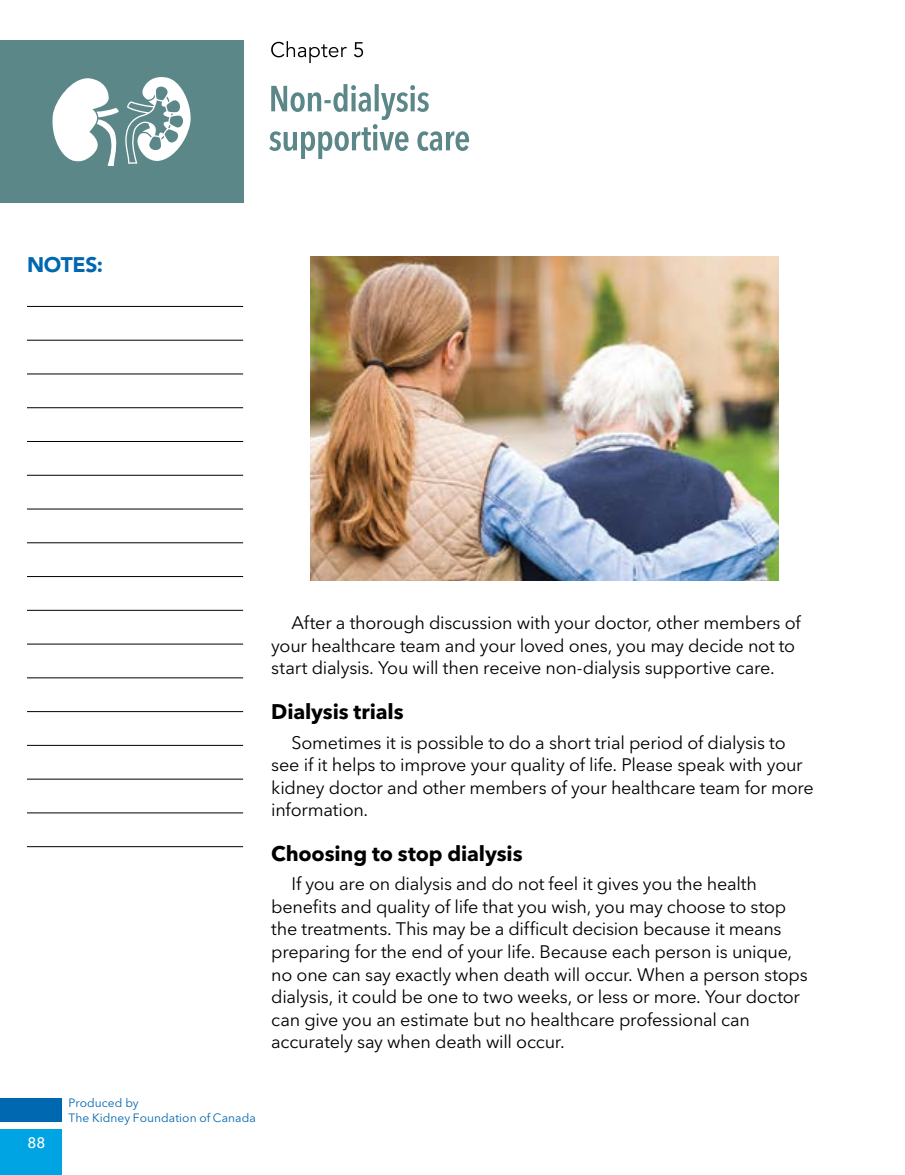
<style>
.page{position:relative;width:905px;height:1175px;background:#fff}
.page>*{position:absolute;margin:0;border:0;box-sizing:border-box;transform-origin:0 0}
.t1{font:700 21px "Avenir Next LT Pro";letter-spacing:-.005em;color:#000}
.t2{font:900 21px "Avenir LT Std";letter-spacing:-.015em;color:#0067b1}
.t3{font:18px/22.5px "Avenir Next LT Pro";letter-spacing:-.015em;color:#000}
.t4{font:500 15px "Avenir Next LT Pro";color:#fff}
.t5{font:12px/14.5px "Avenir Next LT Pro";letter-spacing:.005em;color:#0067b1}
</style>
<div class="page">
<div style="left:0;top:1098px;width:62px;height:23px;background:#0067b1"></div>
<div style="left:0;top:1128px;width:62px;height:46px;background:#00a4e3"></div>
<div style="left:0;top:40px;width:243px;height:162px;background:#5c8789"></div>
<svg style="left:52px;top:77px;width:139px;height:89px"></svg>
<svg style="left:269px;top:84px;width:200px;height:75px"></svg>
<svg style="left:271px;top:41px;width:92px;height:22px"></svg>
<hr style="left:27px;top:306px;width:216px;height:1px;background:#000">
<hr style="left:27px;top:340px;width:216px;height:1px;background:#000">
<hr style="left:27px;top:374px;width:216px;height:1px;background:#000">
<hr style="left:27px;top:407px;width:216px;height:1px;background:#000">
<hr style="left:27px;top:441px;width:216px;height:1px;background:#000">
<hr style="left:27px;top:475px;width:216px;height:1px;background:#000">
<hr style="left:27px;top:509px;width:216px;height:1px;background:#000">
<hr style="left:27px;top:542px;width:216px;height:1px;background:#000">
<hr style="left:27px;top:576px;width:216px;height:1px;background:#000">
<hr style="left:27px;top:610px;width:216px;height:1px;background:#000">
<hr style="left:27px;top:644px;width:216px;height:1px;background:#000">
<hr style="left:27px;top:677px;width:216px;height:1px;background:#000">
<hr style="left:27px;top:711px;width:216px;height:1px;background:#000">
<hr style="left:27px;top:745px;width:216px;height:1px;background:#000">
<hr style="left:27px;top:779px;width:216px;height:1px;background:#000">
<hr style="left:27px;top:812px;width:216px;height:1px;background:#000">
<hr style="left:27px;top:846px;width:216px;height:1px;background:#000">
<img style="left:310px;top:256px;width:468px;height:324px">
<p class="t2" style="left:27px;top:252px;width:78px">NOTES:</p>
<p class="t4" style="left:27px;top:1133px;width:19px">88</p>
<p class="t3" style="left:271px;top:611px;width:531px;text-indent:20px">After a thorough discussion with your doctor, other members of your healthcare team and your loved ones, you may decide not to start dialysis. You will then receive non-dialysis supportive care.</p>
<p class="t1" style="left:271px;top:699px;width:134px">Dialysis trials</p>
<p class="t3" style="left:271px;top:731px;width:544px;text-indent:20px">Sometimes it is possible to do a short trial period of dialysis to see if it helps to improve your quality of life. Please speak with your kidney doctor and other members of your healthcare team for more information.</p>
<p class="t1" style="left:271px;top:841px;width:253px">Choosing to stop dialysis</p>
<p class="t3" style="left:271px;top:872px;width:538px;text-indent:20px">If you are on dialysis and do not feel it gives you the health benefits and quality of life that you wish, you may choose to stop the treatments. This may be a difficult decision because it means preparing for the end of your life. Because each person is unique, no one can say exactly when death will occur. When a person stops dialysis, it could be one to two weeks, or less or more. Your doctor can give you an estimate but no healthcare professional can accurately say when death will occur.</p>
<p class="t5" style="left:68px;top:1095px;width:189px">Produced by<br>The Kidney Foundation of Canada</p>
</div>
